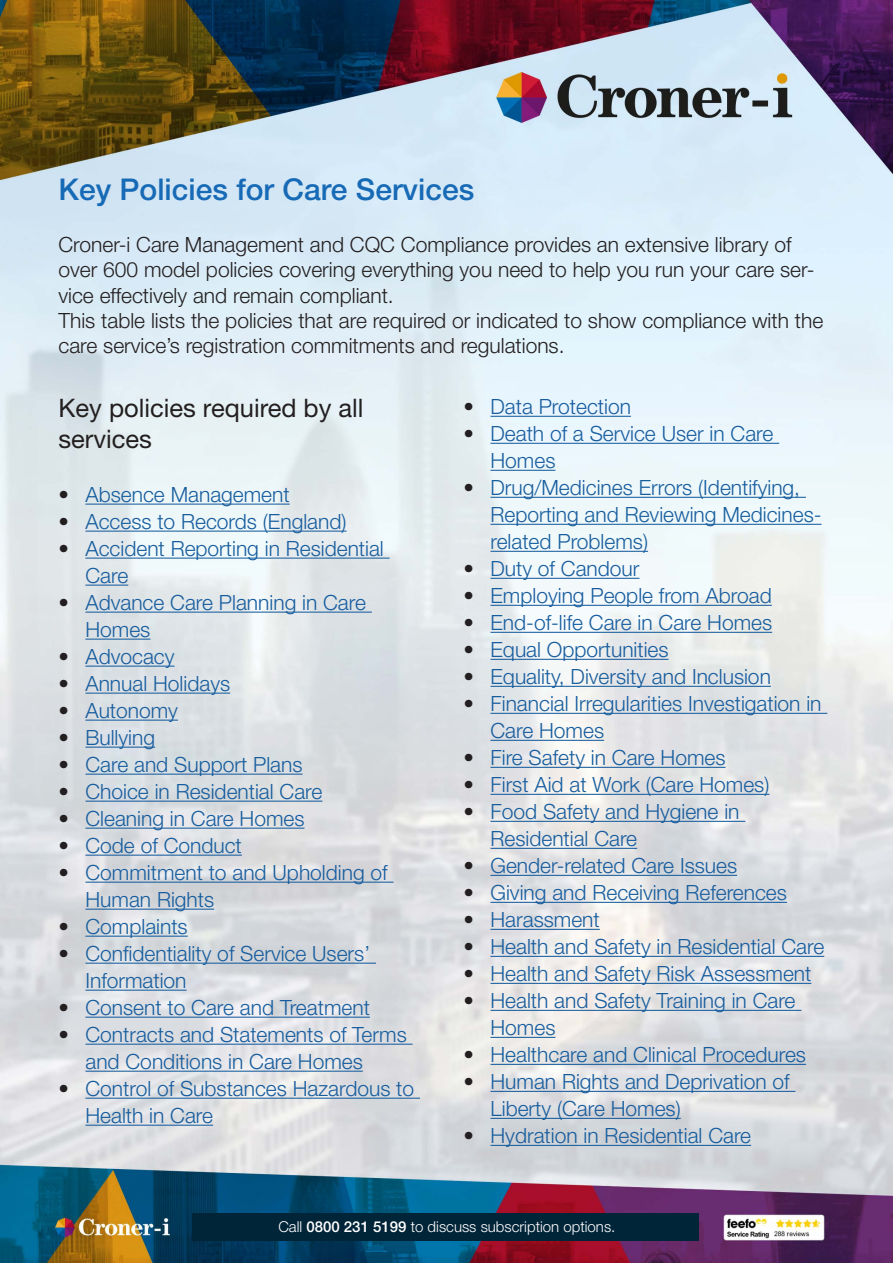
<style>
.page{position:relative;width:893px;height:1263px;background:#fff}
.page>*{position:absolute;margin:0;border:0;box-sizing:border-box;transform-origin:0 0}
.t1{font:500 30px "Helvetica Neue LT Std";color:#176ab5}
.t2{font:25.5px/30.6px "Helvetica Neue LT Std";color:#231f20}
.t3{font:300 21px/27px "Helvetica Neue LT Std";color:#175d9e}
.t4{font:300 21px/25.2px "Helvetica Neue LT Std";color:#231f20}
.t5{font:300 15px "Helvetica Neue LT Std";color:#fff}
.s1{color:#231f20}
.s2{font-weight:500}
</style>
<div class="page">
<img style="left:0;top:0;width:893px;height:1263px">
<div style="left:193px;top:1213px;width:506px;height:27px;background:#002438"></div>
<hr style="left:85px;top:504px;width:205px;height:1px;background:#175d9e">
<hr style="left:85px;top:531px;width:262px;height:1px;background:#175d9e">
<hr style="left:85px;top:558px;width:305px;height:1px;background:#175d9e">
<hr style="left:85px;top:585px;width:43px;height:1px;background:#175d9e">
<hr style="left:85px;top:612px;width:287px;height:1px;background:#175d9e">
<hr style="left:85px;top:639px;width:65px;height:1px;background:#175d9e">
<hr style="left:85px;top:666px;width:90px;height:1px;background:#175d9e">
<hr style="left:85px;top:693px;width:145px;height:1px;background:#175d9e">
<hr style="left:85px;top:720px;width:93px;height:1px;background:#175d9e">
<hr style="left:85px;top:747px;width:70px;height:1px;background:#175d9e">
<hr style="left:85px;top:774px;width:218px;height:1px;background:#175d9e">
<hr style="left:85px;top:801px;width:237px;height:1px;background:#175d9e">
<hr style="left:85px;top:828px;width:219px;height:1px;background:#175d9e">
<hr style="left:85px;top:855px;width:157px;height:1px;background:#175d9e">
<hr style="left:85px;top:882px;width:308px;height:1px;background:#175d9e">
<hr style="left:85px;top:909px;width:129px;height:1px;background:#175d9e">
<hr style="left:85px;top:936px;width:103px;height:1px;background:#175d9e">
<hr style="left:85px;top:963px;width:291px;height:1px;background:#175d9e">
<hr style="left:85px;top:990px;width:102px;height:1px;background:#175d9e">
<hr style="left:85px;top:1017px;width:285px;height:1px;background:#175d9e">
<hr style="left:85px;top:1044px;width:328px;height:1px;background:#175d9e">
<hr style="left:85px;top:1071px;width:278px;height:1px;background:#175d9e">
<hr style="left:85px;top:1098px;width:335px;height:1px;background:#175d9e">
<hr style="left:85px;top:1125px;width:128px;height:1px;background:#175d9e">
<hr style="left:490px;top:416px;width:141px;height:1px;background:#175d9e">
<hr style="left:490px;top:443px;width:289px;height:1px;background:#175d9e">
<hr style="left:490px;top:470px;width:65px;height:1px;background:#175d9e">
<hr style="left:490px;top:497px;width:316px;height:1px;background:#175d9e">
<hr style="left:490px;top:524px;width:331px;height:1px;background:#175d9e">
<hr style="left:490px;top:551px;width:158px;height:1px;background:#175d9e">
<hr style="left:490px;top:578px;width:149px;height:1px;background:#175d9e">
<hr style="left:490px;top:605px;width:282px;height:1px;background:#175d9e">
<hr style="left:490px;top:632px;width:282px;height:1px;background:#175d9e">
<hr style="left:490px;top:659px;width:179px;height:1px;background:#175d9e">
<hr style="left:490px;top:686px;width:281px;height:1px;background:#175d9e">
<hr style="left:490px;top:713px;width:337px;height:1px;background:#175d9e">
<hr style="left:490px;top:740px;width:114px;height:1px;background:#175d9e">
<hr style="left:490px;top:767px;width:235px;height:1px;background:#175d9e">
<hr style="left:490px;top:794px;width:279px;height:1px;background:#175d9e">
<hr style="left:490px;top:821px;width:255px;height:1px;background:#175d9e">
<hr style="left:490px;top:848px;width:147px;height:1px;background:#175d9e">
<hr style="left:490px;top:875px;width:247px;height:1px;background:#175d9e">
<hr style="left:490px;top:902px;width:297px;height:1px;background:#175d9e">
<hr style="left:490px;top:929px;width:110px;height:1px;background:#175d9e">
<hr style="left:490px;top:956px;width:334px;height:1px;background:#175d9e">
<hr style="left:490px;top:983px;width:321px;height:1px;background:#175d9e">
<hr style="left:490px;top:1010px;width:311px;height:1px;background:#175d9e">
<hr style="left:490px;top:1037px;width:65px;height:1px;background:#175d9e">
<hr style="left:490px;top:1064px;width:316px;height:1px;background:#175d9e">
<hr style="left:490px;top:1091px;width:305px;height:1px;background:#175d9e">
<hr style="left:490px;top:1118px;width:191px;height:1px;background:#175d9e">
<hr style="left:490px;top:1145px;width:261px;height:1px;background:#175d9e">
<p class="t1" style="left:58px;top:171px;width:417px">Key Policies for Care Services</p>
<p class="t4" style="left:58px;top:232px;width:757px">Croner-i Care Management and CQC Compliance provides an extensive library of over 600 model policies covering everything you need to help you run your care ser&shy;vice effectively and remain compliant.</p>
<p class="t4" style="left:58px;top:307px;width:766px">This table lists the policies that are required or indicated to show compliance with the care service’s registration commitments and regulations.</p>
<p class="t2" style="left:58px;top:393px;width:307px">Key policies required by all services</p>
<p class="t3" style="left:58px;top:481px;width:233px"><span class="s1">•</span> Absence Management</p>
<p class="t3" style="left:58px;top:508px;width:290px"><span class="s1">•</span> Access to Records (England)</p>
<p class="t3" style="left:85px;top:535px;width:300px;text-indent:-27px"><span class="s1">•</span> Accident Reporting in Residential<br>Care</p>
<p class="t3" style="left:85px;top:589px;width:282px;text-indent:-27px"><span class="s1">•</span> Advance Care Planning in Care<br>Homes</p>
<p class="t3" style="left:58px;top:643px;width:118px"><span class="s1">•</span> Advocacy</p>
<p class="t3" style="left:58px;top:670px;width:173px"><span class="s1">•</span> Annual Holidays</p>
<p class="t3" style="left:58px;top:697px;width:121px"><span class="s1">•</span> Autonomy</p>
<p class="t3" style="left:58px;top:724px;width:98px"><span class="s1">•</span> Bullying</p>
<p class="t3" style="left:58px;top:751px;width:246px"><span class="s1">•</span> Care and Support Plans</p>
<p class="t3" style="left:58px;top:778px;width:265px"><span class="s1">•</span> Choice in Residential Care</p>
<p class="t3" style="left:58px;top:805px;width:248px"><span class="s1">•</span> Cleaning in Care Homes</p>
<p class="t3" style="left:58px;top:832px;width:185px"><span class="s1">•</span> Code of Conduct</p>
<p class="t3" style="left:85px;top:859px;width:304px;text-indent:-27px"><span class="s1">•</span> Commitment to and Upholding of<br>Human Rights</p>
<p class="t3" style="left:58px;top:913px;width:131px"><span class="s1">•</span> Complaints</p>
<p class="t3" style="left:85px;top:940px;width:286px;text-indent:-27px"><span class="s1">•</span> Confidentiality of Service Users’<br>Information</p>
<p class="t3" style="left:58px;top:994px;width:313px"><span class="s1">•</span> Consent to Care and Treatment</p>
<p class="t3" style="left:85px;top:1021px;width:323px;text-indent:-27px"><span class="s1">•</span> Contracts and Statements of Terms and Conditions in Care Homes</p>
<p class="t3" style="left:85px;top:1075px;width:330px;text-indent:-27px"><span class="s1">•</span> Control of Substances Hazardous to<br>Health in Care</p>
<p class="t3" style="left:463px;top:393px;width:169px"><span class="s1">•</span> Data Protection</p>
<p class="t3" style="left:490px;top:420px;width:284px;text-indent:-27px"><span class="s1">•</span> Death of a Service User in Care<br>Homes</p>
<p class="t3" style="left:490px;top:474px;width:333px;text-indent:-27px"><span class="s1">•</span> Drug/Medicines Errors (Identifying,<br>Reporting and Reviewing Medicines&shy;related Problems)</p>
<p class="t3" style="left:463px;top:555px;width:177px"><span class="s1">•</span> Duty of Candour</p>
<p class="t3" style="left:463px;top:582px;width:310px"><span class="s1">•</span> Employing People from Abroad</p>
<p class="t3" style="left:463px;top:609px;width:310px"><span class="s1">•</span> End-of-life Care in Care Homes</p>
<p class="t3" style="left:463px;top:636px;width:207px"><span class="s1">•</span> Equal Opportunities</p>
<p class="t3" style="left:463px;top:663px;width:309px"><span class="s1">•</span> Equality, Diversity and Inclusion</p>
<p class="t3" style="left:490px;top:690px;width:332px;text-indent:-27px"><span class="s1">•</span> Financial Irregularities Investigation in<br>Care Homes</p>
<p class="t3" style="left:463px;top:744px;width:263px"><span class="s1">•</span> Fire Safety in Care Homes</p>
<p class="t3" style="left:463px;top:771px;width:307px"><span class="s1">•</span> First Aid at Work (Care Homes)</p>
<p class="t3" style="left:490px;top:798px;width:250px;text-indent:-27px"><span class="s1">•</span> Food Safety and Hygiene in<br>Residential Care</p>
<p class="t3" style="left:463px;top:852px;width:275px"><span class="s1">•</span> Gender-related Care Issues</p>
<p class="t3" style="left:463px;top:879px;width:325px"><span class="s1">•</span> Giving and Receiving References</p>
<p class="t3" style="left:463px;top:906px;width:138px"><span class="s1">•</span> Harassment</p>
<p class="t3" style="left:463px;top:933px;width:362px"><span class="s1">•</span> Health and Safety in Residential Care</p>
<p class="t3" style="left:463px;top:960px;width:349px"><span class="s1">•</span> Health and Safety Risk Assessment</p>
<p class="t3" style="left:490px;top:987px;width:307px;text-indent:-27px"><span class="s1">•</span> Health and Safety Training in Care<br>Homes</p>
<p class="t3" style="left:463px;top:1041px;width:344px"><span class="s1">•</span> Healthcare and Clinical Procedures</p>
<p class="t3" style="left:490px;top:1068px;width:301px;text-indent:-27px"><span class="s1">•</span> Human Rights and Deprivation of<br>Liberty (Care Homes)</p>
<p class="t3" style="left:463px;top:1122px;width:289px"><span class="s1">•</span> Hydration in Residential Care</p>
<p class="t5" style="left:278px;top:1217px;width:339px">Call <span class="s2">0800 231 5199</span> to discuss subscription options.</p>
</div>
